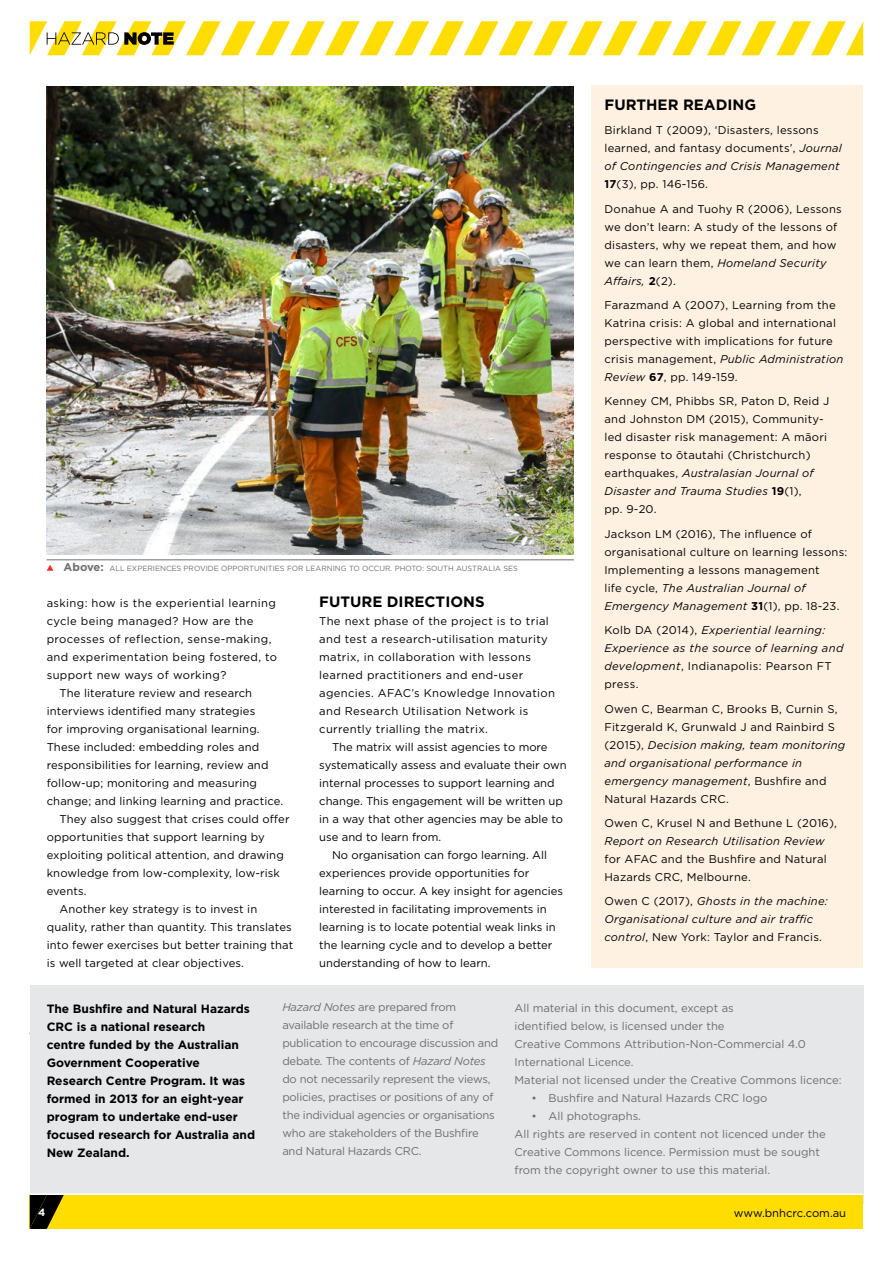
<style>
.page{position:relative;width:893px;height:1263px;background:#fff}
.page>*{position:absolute;margin:0;border:0;box-sizing:border-box;transform-origin:0 0}
.t1{font:700 15px "Gotham";color:#000}
.t2{font:700 12px/18px "Gotham";color:#000}
.t3{font:11.25px/18px "Gotham";letter-spacing:.01em;color:#000}
.t4{font:11.25px/18px "Gotham";letter-spacing:-.015em;color:#6d6e71}
.t5{font:11.25px/18px "Gotham";letter-spacing:.03em;color:#000}
.t6{font:italic 11.25px/18px "Gotham";letter-spacing:.02em;color:#000}
.t7{font:700 10.5px "Gotham";color:#fff}
.t8{font:7.5px "Gotham";color:#6d6e71}
.s1{font-weight:700;font-size:11.25px}
.s2{font-style:italic}
.s3{font-weight:700}
.s4{font-style:normal}
</style>
<div class="page">
<div style="left:592px;top:85px;width:271px;height:882px;background:#fff1e2"></div>
<img style="left:47px;top:87px;width:526px;height:468px">
<hr style="left:47px;top:560px;width:527px;height:1px;background:#6d6e71">
<svg style="left:47px;top:565px;width:7px;height:6px"></svg>
<div style="left:30px;top:985px;width:833px;height:218px;background:#e6e7e8"></div>
<div style="left:30px;top:1195px;width:833px;height:34px;background:#fd0"></div>
<svg style="left:30px;top:1195px;width:34px;height:34px"></svg>
<hr style="left:30px;top:1193px;width:833px;height:2px;background:#fff">
<svg style="left:30px;top:21px;width:833px;height:34px"></svg>
<p class="t8" style="left:64px;top:563px;width:456px"><span class="s1">Above:</span> ALL EXPERIENCES PROVIDE OPPORTUNITIES FOR LEARNING TO OCCUR. PHOTO: SOUTH AUSTRALIA SES</p>
<p class="t5" style="left:47px;top:594px;width:231px">asking: how is the experiential learning</p>
<p class="t5" style="left:47px;top:612px;width:208px">cycle being managed? How are the</p>
<p class="t5" style="left:47px;top:630px;width:226px">processes of reflection, sense-making,</p>
<p class="t5" style="left:47px;top:648px;width:232px">and experimentation being fostered, to</p>
<p class="t5" style="left:47px;top:666px;width:181px">support new ways of working?</p>
<p class="t3" style="left:60px;top:684px;width:194px">The literature review and research</p>
<p class="t3" style="left:47px;top:702px;width:210px">interviews identified many strategies</p>
<p class="t3" style="left:47px;top:720px;width:214px">for improving organisational learning.</p>
<p class="t3" style="left:47px;top:738px;width:214px">These included: embedding roles and</p>
<p class="t3" style="left:47px;top:756px;width:223px">responsibilities for learning, review and</p>
<p class="t3" style="left:47px;top:774px;width:212px">follow-up; monitoring and measuring</p>
<p class="t3" style="left:47px;top:792px;width:238px">change; and linking learning and practice.</p>
<p class="t3" style="left:60px;top:810px;width:232px">They also suggest that crises could offer</p>
<p class="t3" style="left:47px;top:828px;width:219px">opportunities that support learning by</p>
<p class="t3" style="left:47px;top:846px;width:239px">exploiting political attention, and drawing</p>
<p class="t3" style="left:47px;top:864px;width:235px">knowledge from low-complexity, low-risk</p>
<p class="t3" style="left:47px;top:882px;width:41px">events.</p>
<p class="t3" style="left:60px;top:900px;width:199px">Another key strategy is to invest in</p>
<p class="t3" style="left:47px;top:918px;width:246px">quality, rather than quantity. This translates</p>
<p class="t3" style="left:47px;top:936px;width:248px">into fewer exercises but better training that</p>
<p class="t3" style="left:47px;top:954px;width:199px">is well targeted at clear objectives.</p>
<h1 class="t1" style="left:319px;top:592px;width:167px">FUTURE DIRECTIONS</h1>
<p class="t5" style="left:319px;top:612px;width:237px">The next phase of the project is to trial and test a research-utilisation maturity matrix, in collaboration with lessons learned practitioners and end-user agencies. AFAC’s Knowledge Innovation and Research Utilisation Network is currently trialling the matrix.</p>
<p class="t3" style="left:332px;top:738px;width:217px">The matrix will assist agencies to more</p>
<p class="t3" style="left:319px;top:756px;width:249px">systematically assess and evaluate their own</p>
<p class="t3" style="left:319px;top:774px;width:237px">internal processes to support learning and</p>
<p class="t3" style="left:319px;top:792px;width:245px">change. This engagement will be written up</p>
<p class="t3" style="left:319px;top:810px;width:245px">in a way that other agencies may be able to</p>
<p class="t3" style="left:319px;top:828px;width:124px">use and to learn from.</p>
<p class="t3" style="left:332px;top:846px;width:216px">No organisation can forgo learning. All</p>
<p class="t3" style="left:319px;top:864px;width:212px">experiences provide opportunities for</p>
<p class="t3" style="left:319px;top:882px;width:245px">learning to occur. A key insight for agencies</p>
<p class="t3" style="left:319px;top:900px;width:229px">interested in facilitating improvements in</p>
<p class="t3" style="left:319px;top:918px;width:238px">learning is to locate potential weak links in</p>
<p class="t3" style="left:319px;top:936px;width:235px">the learning cycle and to develop a better</p>
<p class="t3" style="left:319px;top:954px;width:173px">understanding of how to learn.</p>
<h1 class="t1" style="left:604px;top:95px;width:153px">FURTHER READING</h1>
<p class="t3" style="left:604px;top:121px;width:239px">Birkland T (2009), ‘Disasters, lessons learned, and fantasy documents’, <span class="s2">Journal of Contingencies and Crisis Management </span><span class="s3">17</span>(3), pp. 146-156.</p>
<p class="t3" style="left:604px;top:199px;width:239px">Donahue A and Tuohy R (2006), Lessons we don’t learn: A study of the lessons of disasters, why we repeat them, and how we can learn them, <span class="s2">Homeland Security Affairs,</span> <span class="s3">2</span>(2).</p>
<p class="t3" style="left:604px;top:296px;width:240px">Farazmand A (2007), Learning from the Katrina crisis: A global and international perspective with implications for future crisis management, <span class="s2">Public Administration Review</span> <span class="s3">67</span>, pp. 149-159.</p>
<p class="t3" style="left:604px;top:392px;width:226px">Kenney CM, Phibbs SR, Paton D, Reid J and Johnston DM (2015), Community&shy;led disaster risk management: A māori response to ōtautahi (Christchurch) earthquakes, <span class="s2">Australasian Journal of<br>Disaster and Trauma Studies</span> <span class="s3">19</span>(1),<br>pp. 9-20.</p>
<p class="t3" style="left:604px;top:524px;width:244px">Jackson LM (2016), The influence of organisational culture on learning lessons:<br>Implementing a lessons management<br>life cycle, <span class="s2">The Australian Journal of Emergency Management</span> <span class="s3">31</span>(1), pp. 18-23.</p>
<p class="t6" style="left:604px;top:621px;width:240px"><span class="s4">Kolb DA (2014),</span> Experiential learning:<br>Experience as the source of learning and development<span class="s4">, Indianapolis: Pearson FT press.</span></p>
<p class="t3" style="left:604px;top:699px;width:242px">Owen C, Bearman C, Brooks B, Curnin S, Fitzgerald K, Grunwald J and Rainbird S (2015), <span class="s2">Decision making, team monitoring and organisational performance in emergency management</span>, Bushfire and Natural Hazards CRC.</p>
<p class="t3" style="left:604px;top:814px;width:234px">Owen C, Krusel N and Bethune L (2016),</p>
<p class="t6" style="left:604px;top:832px;width:222px">Report on Research Utilisation Review</p>
<p class="t3" style="left:604px;top:850px;width:224px">for AFAC and the Bushfire and Natural<br>Hazards CRC, Melbourne.</p>
<p class="t6" style="left:604px;top:892px;width:225px"><span class="s4">Owen C (2017),</span> Ghosts in the machine:<br>Organisational culture and air traffic control<span class="s4">, New York: Taylor and Francis.</span></p>
<p class="t2" style="left:47px;top:999px;width:210px">The Bushfire and Natural Hazards<br>CRC is a national research<br>centre funded by the Australian<br>Government Cooperative<br>Research Centre Program. It was formed in 2013 for an eight-year program to undertake end-user focused research for Australia and<br>New Zealand.</p>
<p class="t4" style="left:282px;top:998px;width:218px"><span class="s2">Hazard Notes</span> are prepared from available research at the time of publication to encourage discussion and debate. The contents of <span class="s2">Hazard Notes </span>do not necessarily represent the views, policies, practises or positions of any of the individual agencies or organisations who are stakeholders of the Bushfire and Natural Hazards CRC.</p>
<p class="t4" style="left:514px;top:999px;width:329px">All material in this document, except as<br>identified below, is licensed under the<br>Creative Commons Attribution-Non-Commercial 4.0<br>International Licence.<br>Material not licensed under the Creative Commons licence:</p>
<p class="t4" style="left:532px;top:1089px;width:237px">• Bushfire and Natural Hazards CRC logo</p>
<p class="t4" style="left:514px;top:1107px;width:313px;text-indent:17px">• All photographs.<br>All rights are reserved in content not licenced under the Creative Commons licence. Permission must be sought from the copyright owner to use this material.</p>
<p class="t7" style="left:38px;top:1205px;width:9px">4</p>
<p class="t3" style="left:734px;top:1204px;width:114px">www.bnhcrc.com.au</p>
</div>
